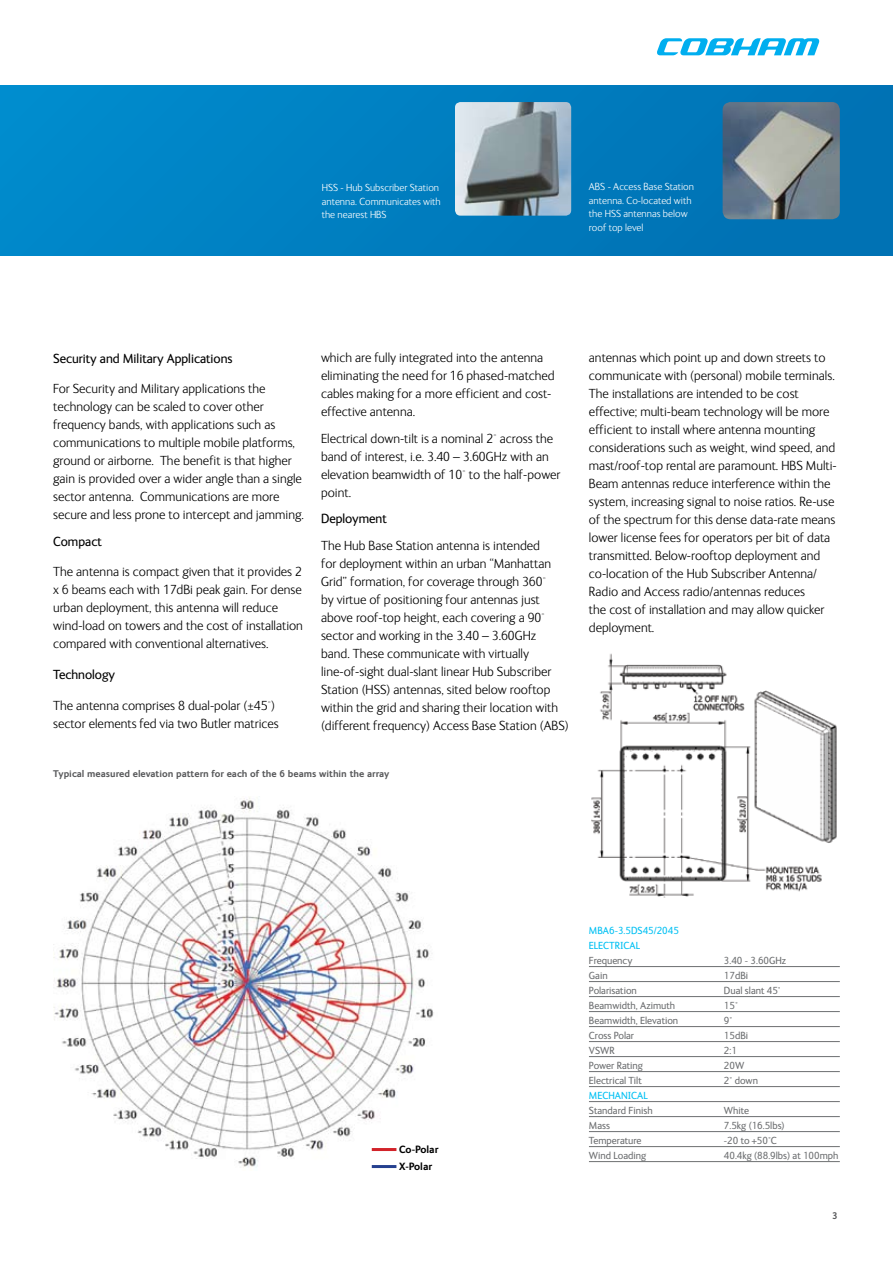
<style>
.page{position:relative;width:893px;height:1263px;background:#fff}
.page>*{position:absolute;margin:0;border:0;box-sizing:border-box;transform-origin:0 0}
.t1{font:300 13.5px/18px "FS Ingrid";color:#000}
.t2{font:13.5px "FS Ingrid";color:#000}
.t3{font:10.5px "FS Ingrid";color:#6d6f71}
.t4{font:300 10.5px/13.5px "FS Ingrid";color:#fff}
.t5{font:10.5px/15px "FS Ingrid";color:#00c0f3}
.t6{font:700 10.5px/17.5px "FS Ingrid";color:#000}
.t7{font:700 9.75px "FS Ingrid";color:#58595b}
.t8{font:700 9.75px "FS Ingrid";color:#58595b}
</style>
<div class="page">
<div style="left:0;top:85px;width:893px;height:170px;background:linear-gradient(to right,#008bcc,#0170b2)"></div>
<svg style="left:657px;top:38px;width:162px;height:17px"></svg>
<img style="left:455px;top:102px;width:116px;height:114px">
<img style="left:723px;top:102px;width:117px;height:117px">
<hr style="left:589px;top:966px;width:251px;height:1px;background:#6d6f71">
<hr style="left:589px;top:981px;width:251px;height:1px;background:#6d6f71">
<hr style="left:589px;top:996px;width:251px;height:1px;background:#6d6f71">
<hr style="left:589px;top:1011px;width:251px;height:1px;background:#6d6f71">
<hr style="left:589px;top:1026px;width:251px;height:1px;background:#6d6f71">
<hr style="left:589px;top:1041px;width:251px;height:1px;background:#6d6f71">
<hr style="left:589px;top:1056px;width:251px;height:1px;background:#6d6f71">
<hr style="left:589px;top:1071px;width:251px;height:1px;background:#6d6f71">
<hr style="left:589px;top:1086px;width:251px;height:1px;background:#6d6f71">
<hr style="left:589px;top:1101px;width:251px;height:1px;background:#6d6f71">
<hr style="left:589px;top:1116px;width:251px;height:1px;background:#6d6f71">
<hr style="left:589px;top:1131px;width:251px;height:1px;background:#6d6f71">
<hr style="left:589px;top:1146px;width:251px;height:1px;background:#6d6f71">
<hr style="left:589px;top:1161px;width:251px;height:1px;background:#6d6f71">
<img style="left:591px;top:653px;width:246px;height:244px">
<img style="left:53px;top:797px;width:381px;height:372px">
<hr style="left:372px;top:1148px;width:24px;height:3px;background:#d2232a">
<hr style="left:372px;top:1165px;width:24px;height:3px;background:#25408f">
<p class="t4" style="left:322px;top:181px;width:121px">HSS - Hub Subscriber Station antenna. Communicates with the nearest HBS</p>
<p class="t4" style="left:589px;top:180px;width:107px">ABS - Access Base Station antenna. Co-located with the HSS antennas below roof top level</p>
<p class="t2" style="left:53px;top:351px;width:181px">Security and Military Applications</p>
<p class="t1" style="left:53px;top:380px;width:252px">For Security and Military applications the technology can be scaled to cover other frequency bands, with applications such as communications to multiple mobile platforms, ground or airborne. The benefit is that higher gain is provided over a wider angle than a single sector antenna. Communications are more secure and less prone to intercept and jamming.</p>
<p class="t2" style="left:53px;top:534px;width:50px">Compact</p>
<p class="t1" style="left:53px;top:563px;width:251px">The antenna is compact given that it provides 2 x 6 beams each with 17dBi peak gain. For dense urban deployment, this antenna will reduce wind-load on towers and the cost of installation compared with conventional alternatives.</p>
<p class="t2" style="left:53px;top:667px;width:63px">Technology</p>
<p class="t1" style="left:53px;top:696px;width:227px">The antenna comprises 8 dual-polar (±45°) sector elements fed via two Butler matrices</p>
<p class="t1" style="left:321px;top:349px;width:235px">which are fully integrated into the antenna eliminating the need for 16 phased-matched cables making for a more efficient and cost&shy;effective antenna.</p>
<p class="t1" style="left:321px;top:430px;width:241px">Electrical down-tilt is a nominal 2˚ across the band of interest, i.e. 3.40 – 3.60GHz with an elevation beamwidth of 10˚ to the half-power point.</p>
<p class="t2" style="left:321px;top:512px;width:67px">Deployment</p>
<p class="t1" style="left:321px;top:537px;width:249px">The Hub Base Station antenna is intended<br>for deployment within an urban “Manhattan Grid” formation, for coverage through 360˚<br>by virtue of positioning four antennas just above roof-top height, each covering a 90˚ sector and working in the 3.40 – 3.60GHz<br>band. These communicate with virtually line-of-sight dual-slant linear Hub Subscriber Station (HSS) antennas, sited below rooftop within the grid and sharing their location with (different frequency) Access Base Station (ABS)</p>
<p class="t1" style="left:589px;top:349px;width:249px">antennas which point up and down streets to communicate with (personal) mobile terminals.<br>The installations are intended to be cost effective; multi-beam technology will be more efficient to install where antenna mounting considerations such as weight, wind speed, and mast/roof-top rental are paramount. HBS Multi-Beam antennas reduce interference within the system, increasing signal to noise ratios. Re-use of the spectrum for this dense data-rate means lower license fees for operators per bit of data transmitted. Below-rooftop deployment and co-location of the Hub Subscriber Antenna/ Radio and Access radio/antennas reduces<br>the cost of installation and may allow quicker deployment.</p>
<p class="t7" style="left:53px;top:768px;width:338px">Typical measured elevation pattern for each of the 6 beams within the array</p>
<p class="t6" style="left:399px;top:1140px;width:41px">Co-Polar<br>X-Polar</p>
<p class="t5" style="left:589px;top:923px;width:91px">MBA6-3.5DS45/2045<br>ELECTRICAL</p>
<p class="t3" style="left:589px;top:955px;width:45px">Frequency</p>
<p class="t3" style="left:724px;top:955px;width:64px">3.40 - 3.60GHz</p>
<p class="t3" style="left:589px;top:970px;width:20px">Gain</p>
<p class="t3" style="left:724px;top:970px;width:26px">17dBi</p>
<p class="t3" style="left:589px;top:985px;width:49px">Polarisation</p>
<p class="t3" style="left:724px;top:985px;width:58px">Dual slant 45°</p>
<p class="t3" style="left:589px;top:1000px;width:88px">Beamwidth, Azimuth</p>
<p class="t3" style="left:724px;top:1000px;width:15px">15°</p>
<p class="t3" style="left:589px;top:1015px;width:91px">Beamwidth, Elevation</p>
<p class="t3" style="left:724px;top:1015px;width:10px">9°</p>
<p class="t3" style="left:589px;top:1030px;width:47px">Cross Polar</p>
<p class="t3" style="left:724px;top:1030px;width:26px">15dBi</p>
<p class="t3" style="left:589px;top:1045px;width:27px">VSWR</p>
<p class="t3" style="left:724px;top:1045px;width:15px">2:1</p>
<p class="t3" style="left:589px;top:1060px;width:56px">Power Rating</p>
<p class="t3" style="left:724px;top:1060px;width:22px">20W</p>
<p class="t3" style="left:589px;top:1075px;width:54px">Electrical Tilt</p>
<p class="t3" style="left:724px;top:1075px;width:36px">2° down</p>
<p class="t5" style="left:589px;top:1088px;width:60px">MECHANICAL</p>
<p class="t3" style="left:589px;top:1105px;width:65px">Standard Finish</p>
<p class="t3" style="left:724px;top:1105px;width:27px">White</p>
<p class="t3" style="left:589px;top:1120px;width:23px">Mass</p>
<p class="t3" style="left:724px;top:1120px;width:62px">7.5kg (16.5lbs)</p>
<p class="t3" style="left:589px;top:1135px;width:54px">Temperature</p>
<p class="t3" style="left:724px;top:1135px;width:54px">-20 to +50°C</p>
<p class="t3" style="left:589px;top:1150px;width:59px">Wind Loading</p>
<p class="t3" style="left:724px;top:1150px;width:116px">40.4kg (88.9lbs) at 100mph</p>
<p class="t8" style="left:832px;top:1210px;width:7px">3</p>
</div>
